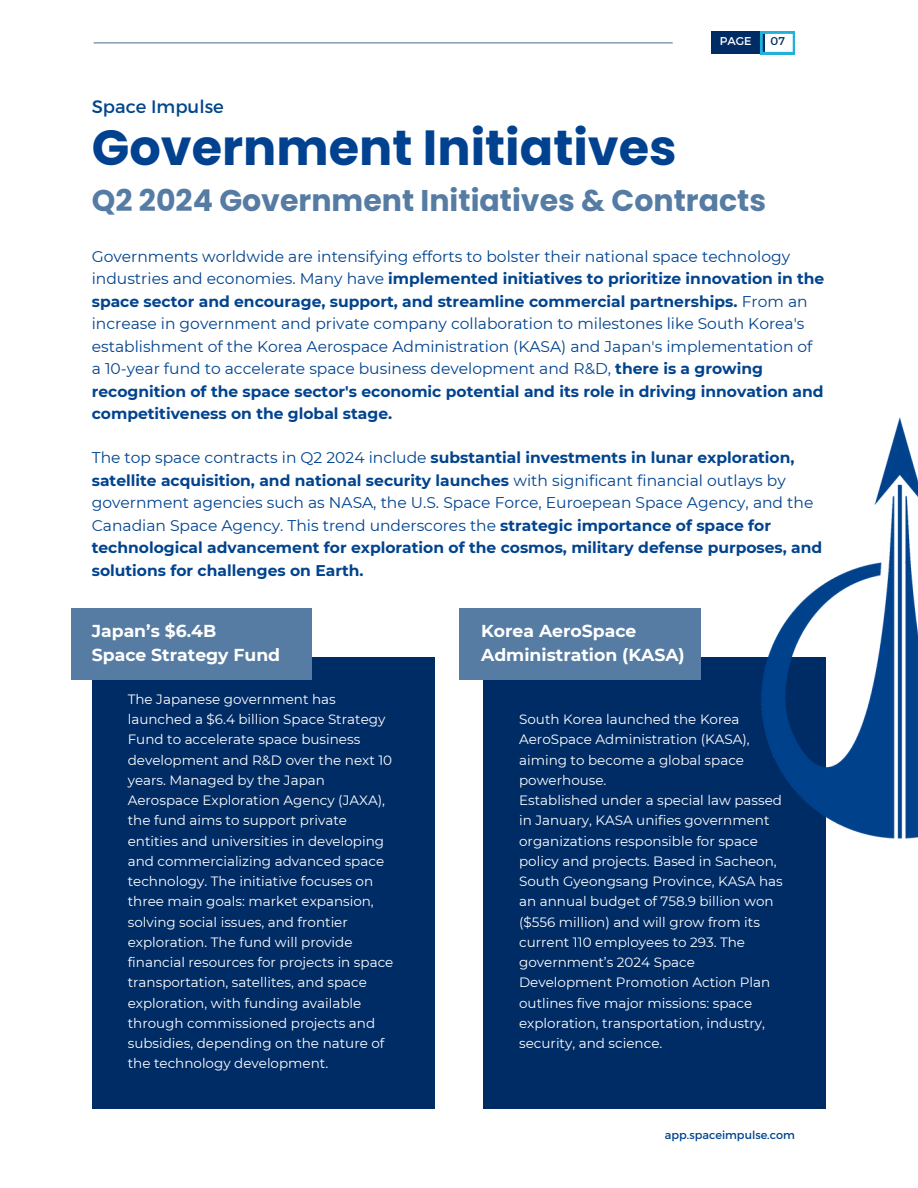
<style>
.page{position:relative;width:918px;height:1188px;background:#fff}
.page>*{position:absolute;margin:0;border:0;box-sizing:border-box;transform-origin:0 0}
.t1{font:700 49.35px "Poppins";color:#00428f}
.t2{font:700 30px "Poppins";color:#567ca3}
.t3{font:18px "Montserrat";color:#00468b}
.t4{font:700 17.25px/23.7px "Montserrat";color:#fff}
.t5{font:15.45px/22.5px "Montserrat";color:#00438e}
.t6{font:700 15.45px/22.5px "Montserrat";color:#00438e}
.t7{font:13.5px/20.2px "Montserrat";color:#fff}
.t8{font:11.25px "Montserrat";color:#00438e}
.t9{font:11.25px "Montserrat";color:#fff}
.t10{font:11.25px "Montserrat";color:#002c66}
.s1{font-weight:700}
.s2{font-weight:400}
</style>
<div class="page">
<div style="left:92px;top:657px;width:343px;height:451px;background:#002c66"></div>
<div style="left:711px;top:32px;width:54px;height:22px;background:#002c66"></div>
<svg style="left:761px;top:32px;width:34px;height:22px"></svg>
<hr style="left:94px;top:42px;width:579px;height:1px;background:#567ca3">
<div style="left:483px;top:657px;width:343px;height:451px;background:#002c66"></div>
<div style="left:71px;top:608px;width:241px;height:71px;background:#567ca3"></div>
<div style="left:459px;top:608px;width:242px;height:71px;background:#567ca3"></div>
<img style="left:761px;top:417px;width:157px;height:422px">
<p class="t3" style="left:92px;top:95px;width:133px">Space Impulse</p>
<p class="t9" style="left:720px;top:34px;width:33px">PAGE</p>
<p class="t10" style="left:771px;top:34px;width:16px">07</p>
<h2 class="t1" style="left:92px;top:113px;width:586px">Government Initiatives</h2>
<h5 class="t2" style="left:92px;top:179px;width:676px">Q2 2024 Government Initiatives &amp; Contracts</h5>
<h4 class="t5" style="left:92px;top:245px;width:734px">Governments worldwide are intensifying efforts to bolster their national space technology industries and economies. Many have <span class="s1">implemented initiatives to prioritize innovation in the space sector and encourage, support, and streamline commercial partnerships.</span> From an increase in government and private company collaboration to milestones like South Korea's establishment of the Korea Aerospace Administration (KASA) and Japan's implementation of a 10-year fund to accelerate space business development and R&amp;D, <span class="s1">there is a growing recognition of the space sector's economic potential and its role in driving innovation and competitiveness on the global stage.</span></h4>
<h1 class="t6" style="left:92px;top:446px;width:732px"><span class="s2">The top space contracts in Q2 2024 include</span> substantial investments in lunar exploration, satellite acquisition, and national security launches <span class="s2">with significant financial outlays by government agencies such as NASA, the U.S. Space Force, Euroepean Space Agency, and the Canadian Space Agency. This trend underscores the</span> strategic importance of space for technological advancement for exploration of the cosmos, military defense purposes, and solutions for challenges on Earth.</h1>
<h3 class="t4" style="left:92px;top:619px;width:190px">Japan’s $6.4B<br>Space Strategy Fund</h3>
<h6 class="t4" style="left:481px;top:619px;width:205px">Korea AeroSpace<br>Administration (KASA)</h6>
<p class="t7" style="left:128px;top:689px;width:267px">The Japanese government has launched a $6.4 billion Space Strategy Fund to accelerate space business development and R&amp;D over the next 10 years. Managed by the Japan Aerospace Exploration Agency (JAXA), the fund aims to support private entities and universities in developing and commercializing advanced space technology. The initiative focuses on three main goals: market expansion, solving social issues, and frontier exploration. The fund will provide financial resources for projects in space transportation, satellites, and space exploration, with funding available through commissioned projects and subsidies, depending on the nature of the technology development.</p>
<h3 class="t7" style="left:519px;top:709px;width:265px">South Korea launched the Korea AeroSpace Administration (KASA), aiming to become a global space powerhouse.<br>Established under a special law passed in January, KASA unifies government organizations responsible for space policy and projects. Based in Sacheon, South Gyeongsang Province, KASA has an annual budget of 758.9 billion won ($556 million) and will grow from its current 110 employees to 293. The government’s 2024 Space Development Promotion Action Plan outlines five major missions: space exploration, transportation, industry, security, and science.</h3>
<h5 class="t8" style="left:665px;top:1127px;width:131px">app.spaceimpulse.com</h5>
</div>
